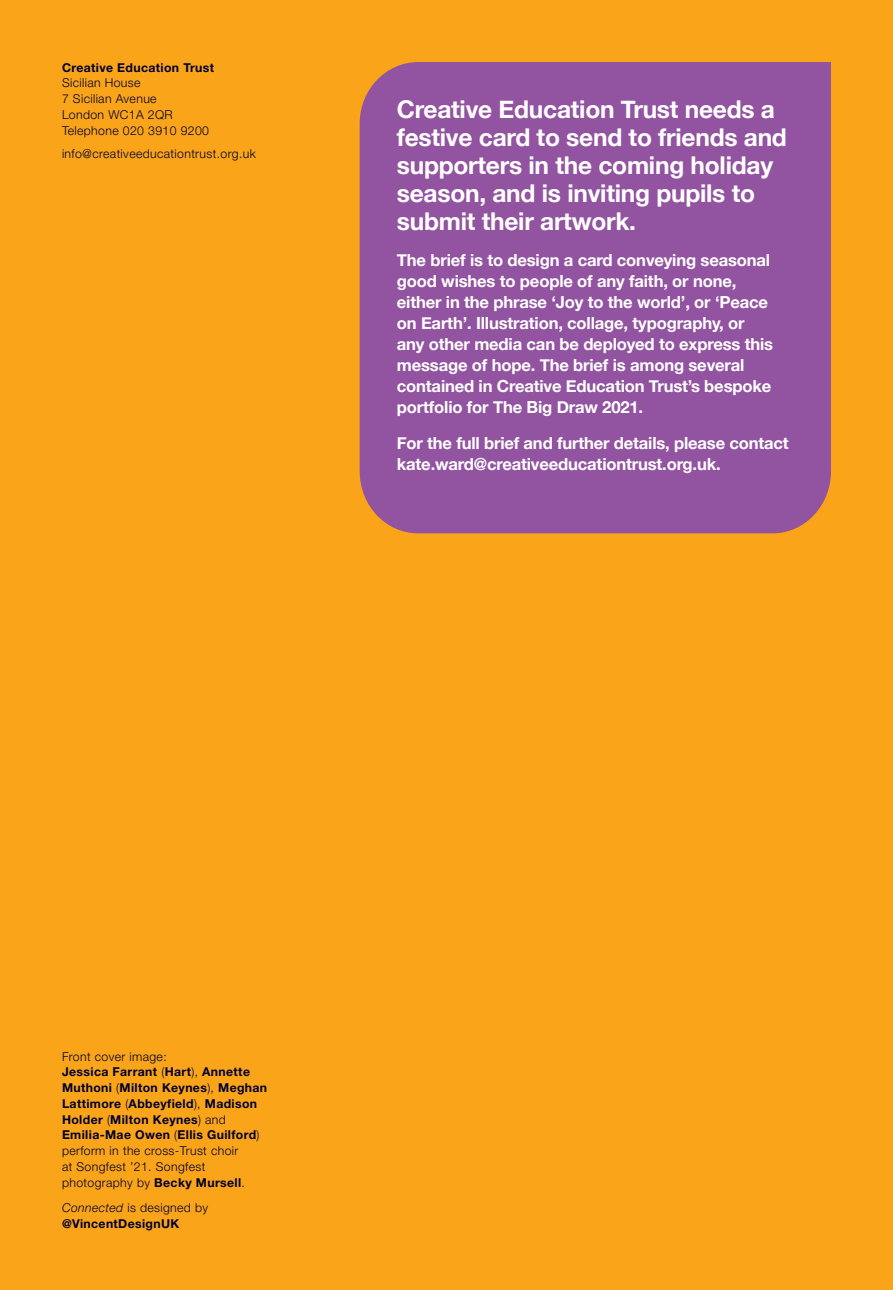
<style>
.page{position:relative;width:893px;height:1290px;background:#faa41a}
.page>*{position:absolute;margin:0;border:0;box-sizing:border-box;transform-origin:0 0}
.t1{font:700 24.5px/28px "Helvetica Neue";letter-spacing:-.01em;color:#fff}
.t2{font:700 16.62px/21px "Helvetica Neue";letter-spacing:-.01em;color:#fff}
.t3{font:700 12.25px/15.8px "Helvetica Neue LT";letter-spacing:.03em;color:#00002d}
.t4{font:300 12.25px/15.8px "Helvetica Neue LT";letter-spacing:.03em;color:#00002d}
.s1{font-weight:300}
.s2{font-weight:300;font-style:italic}
</style>
<div class="page">
<div style="left:360px;top:62px;width:471px;height:471px;background:#9253a1"></div>
<p class="t3" style="left:62px;top:59px;width:154px">Creative Education Trust</p>
<p class="t4" style="left:62px;top:75px;width:149px">Sicilian House<br>7 Sicilian Avenue<br>London WC1A 2QR<br>Telephone 020 3910 9200</p>
<p class="t4" style="left:62px;top:145px;width:195px">info@creativeeducationtrust.org.uk</p>
<h1 class="t1" style="left:397px;top:96px;width:392px">Creative Education Trust needs a festive card to send to friends and supporters in the coming holiday season, and is inviting pupils to submit their artwork.</h1>
<p class="t2" style="left:397px;top:250px;width:378px">The brief is to design a card conveying seasonal good wishes to people of any faith, or none, either in the phrase ‘Joy to the world’, or ‘Peace on Earth’. Illustration, collage, typography, or any other media can be deployed to express this message of hope. The brief is among several contained in Creative Education Trust’s bespoke portfolio for The Big Draw 2021.</p>
<p class="t2" style="left:397px;top:433px;width:393px">For the full brief and further details, please contact kate.ward@creativeeducationtrust.org.uk.</p>
<p class="t3" style="left:62px;top:1048px;width:207px"><span class="s1">Front cover image:<br></span>Jessica Farrant <span class="s1">(</span>Hart<span class="s1">),</span> Annette<br>Muthoni <span class="s1">(</span>Milton Keynes<span class="s1">),</span> Meghan<br>Lattimore <span class="s1">(</span>Abbeyfield<span class="s1">),</span> Madison<br>Holder <span class="s1">(</span>Milton Keynes<span class="s1">) and<br></span>Emilia-Mae Owen <span class="s1">(</span>Ellis Guilford<span class="s1">) perform in the cross-Trust choir<br>at Songfest ’21. Songfest photography by</span> Becky Mursell<span class="s1">.</span></p>
<p class="t3" style="left:62px;top:1200px;width:148px"><span class="s2">Connected</span> <span class="s1">is designed by </span>@VincentDesignUK</p>
</div>
